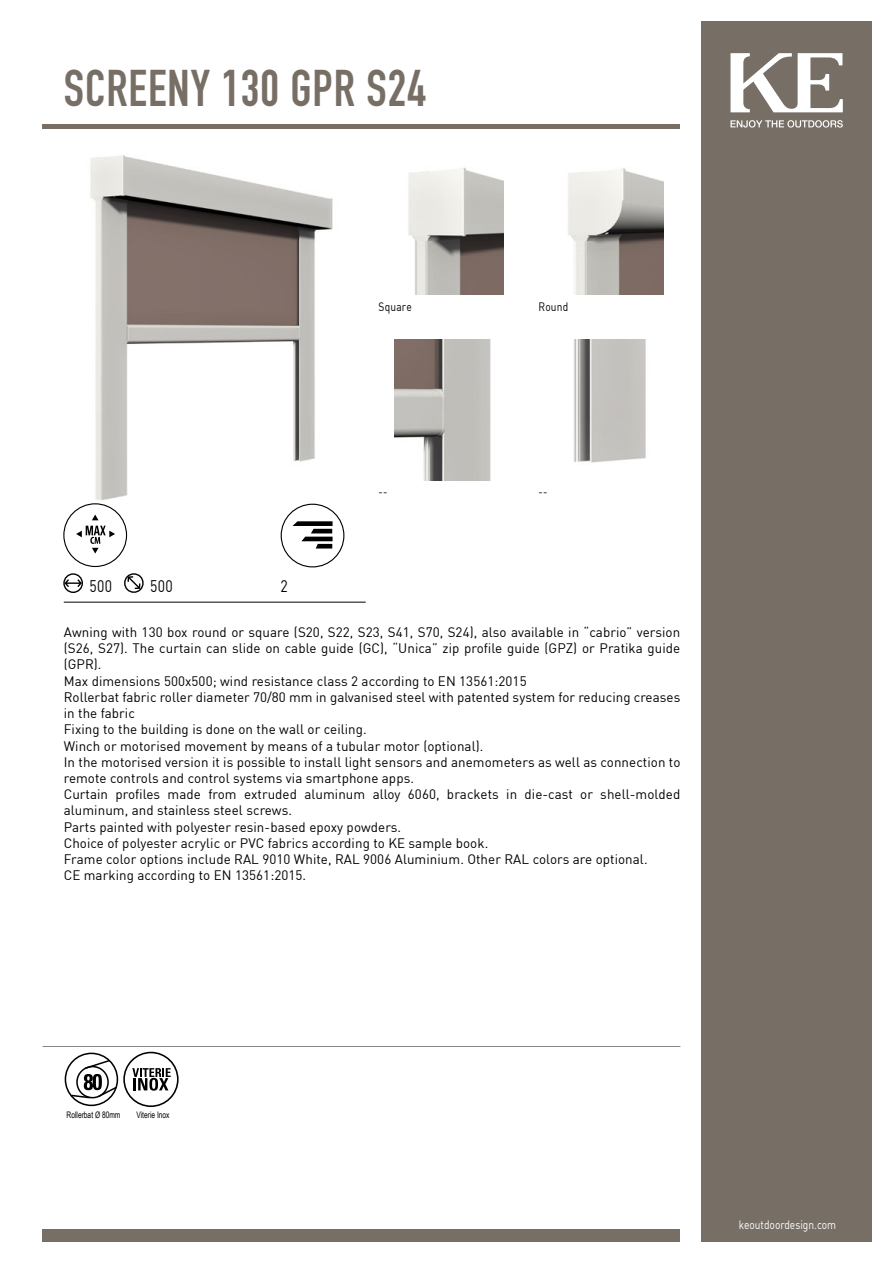
<style>
.page{position:relative;width:893px;height:1263px;background:#fff}
.page>*{position:absolute;margin:0;border:0;box-sizing:border-box;transform-origin:0 0}
.t1{font:50.85px "DIN Engschrift Std";letter-spacing:.02em;color:#776f66}
.t2{font:16.5px "DIN";letter-spacing:.02em;color:#000;scale:.85 1}
.t3{font:13.5px/16.2px "DIN";letter-spacing:.005em;color:#000}
.t4{font:12px "DIN";color:#fff;scale:.85 1}
.t5{font:12px "DIN";letter-spacing:.015em;color:#000;scale:.85 1}
.t6{font:9px "Arial Narrow";color:#000;scale:.9 1}
</style>
<div class="page">
<div style="left:43px;top:1229px;width:637px;height:13px;background:#776f66"></div>
<div style="left:702px;top:21px;width:170px;height:1221px;background:#776f66"></div>
<svg style="left:730px;top:53px;width:113px;height:59px"></svg>
<svg style="left:730px;top:120px;width:113px;height:8px"></svg>
<img style="left:90px;top:155px;width:243px;height:345px">
<img style="left:408px;top:167px;width:95px;height:127px">
<img style="left:394px;top:340px;width:97px;height:140px">
<img style="left:568px;top:168px;width:95px;height:126px">
<img style="left:573px;top:340px;width:73px;height:123px">
<hr style="left:43px;top:125px;width:637px;height:4px;background:#776f66">
<hr style="left:64px;top:602px;width:302px;height:1px;background:#000">
<svg style="left:64px;top:574px;width:18px;height:18px"></svg>
<div style="left:63px;top:573px;width:20px;height:20px;border:1px solid #000;border-radius:50%"></div>
<svg style="left:64px;top:579px;width:18px;height:8px"></svg>
<svg style="left:92px;top:515px;width:7px;height:5px"></svg>
<svg style="left:76px;top:526px;width:39px;height:27px"></svg>
<div style="left:63px;top:503px;width:64px;height:64px;border:1px solid #000;border-radius:50%"></div>
<svg style="left:124px;top:573px;width:20px;height:20px"></svg>
<div style="left:281px;top:504px;width:63px;height:63px;border:1px solid #000;border-radius:50%"></div>
<svg style="left:293px;top:521px;width:40px;height:27px"></svg>
<hr style="left:43px;top:1046px;width:637px;height:1px;background:#878787">
<svg style="left:66px;top:1053px;width:51px;height:52px"></svg>
<div style="left:65px;top:1052px;width:53px;height:54px;border:2px solid #000;border-radius:50%"></div>
<svg style="left:70px;top:1059px;width:48px;height:40px"></svg>
<div style="left:123px;top:1052px;width:56px;height:55px;border:2px solid #000;border-radius:50%"></div>
<svg style="left:132px;top:1068px;width:39px;height:23px"></svg>
<h1 class="t1" style="left:64px;top:58px;width:364px">SCREENY 130 GPR S24</h1>
<p class="t5" style="left:378px;top:299px;width:41px">Square</p>
<p class="t2" style="left:90px;top:576px;width:28px">500</p>
<p class="t2" style="left:150px;top:576px;width:28px">500</p>
<p class="t2" style="left:281px;top:576px;width:10px">2</p>
<p class="t5" style="left:378px;top:484px;width:12px">--</p>
<p class="t5" style="left:539px;top:299px;width:36px">Round</p>
<p class="t5" style="left:539px;top:484px;width:12px">--</p>
<p class="t3" style="left:64px;top:624px;width:618px">Awning with 130 box round or square (S20, S22, S23, S41, S70, S24), also available in “cabrio” version (S26, S27). The curtain can slide on cable guide (GC), “Unica” zip profile guide (GPZ) or Pratika guide (GPR).<br>Max dimensions 500x500; wind resistance class 2 according to EN 13561:2015<br>Rollerbat fabric roller diameter 70/80 mm in galvanised steel with patented system for reducing creases in the fabric<br>Fixing to the building is done on the wall or ceiling.<br>Winch or motorised movement by means of a tubular motor (optional).<br>In the motorised version it is possible to install light sensors and anemometers as well as connection to remote controls and control systems via smartphone apps.<br>Curtain profiles made from extruded aluminum alloy 6060, brackets in die-cast or shell-molded aluminum, and stainless steel screws.<br>Parts painted with polyester resin-based epoxy powders.<br>Choice of polyester acrylic or PVC fabrics according to KE sample book.<br>Frame color options include RAL 9010 White, RAL 9006 Aluminium. Other RAL colors are optional.<br>CE marking according to EN 13561:2015.</p>
<p class="t6" style="left:67px;top:1108px;width:61px">Rollerbat Ø 80mm</p>
<p class="t6" style="left:137px;top:1108px;width:38px">Viterie Inox</p>
<p class="t4" style="left:739px;top:1217px;width:116px">keoutdoordesign.com</p>
</div>
